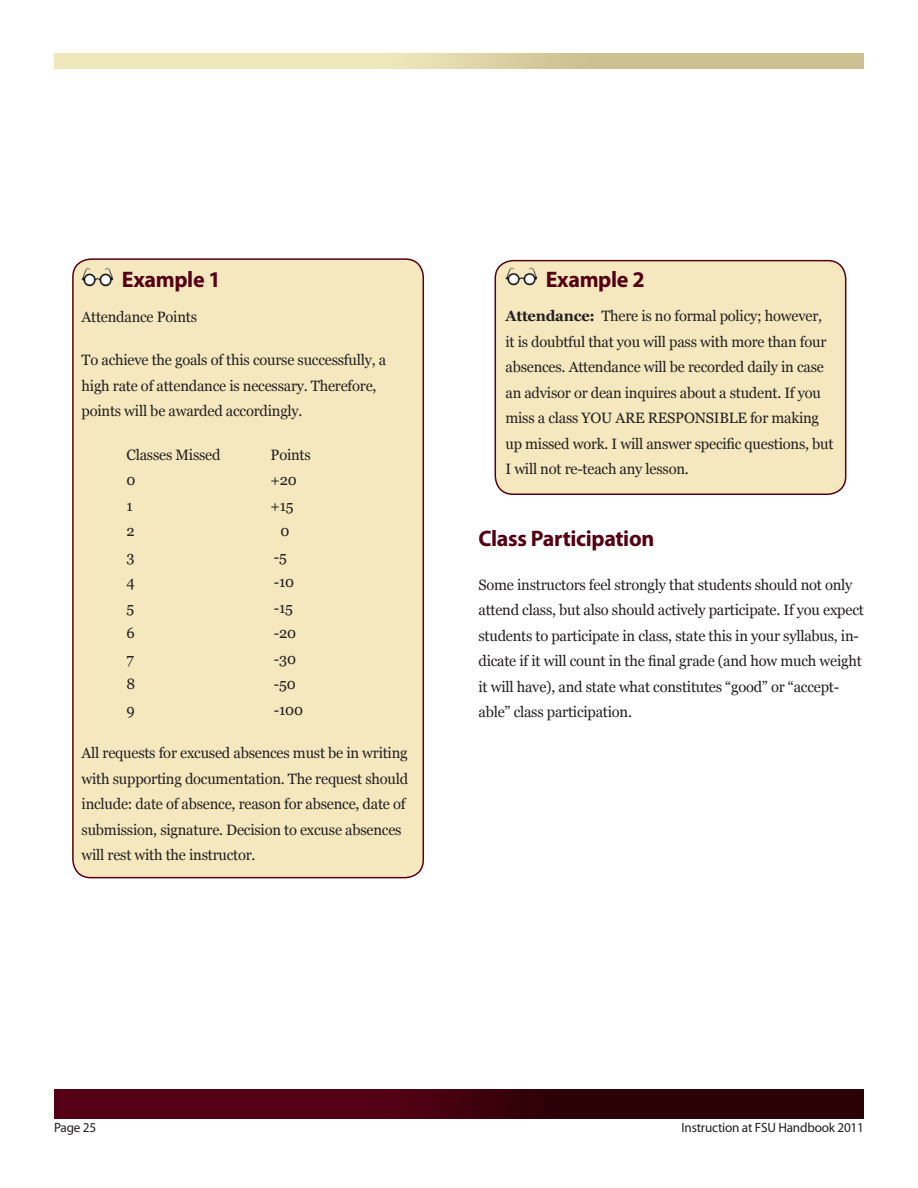
<style>
.page{position:relative;width:918px;height:1188px;background:#fff}
.page>*{position:absolute;margin:0;border:0;box-sizing:border-box;transform-origin:0 0}
.header_2{font:700 22.5px "Myriad Pro";letter-spacing:-.015em;color:#540115}
.header_related_chapt{font:700 22.5px "Myriad Pro";letter-spacing:-.015em;color:#540115}
.chapter_reference{font:15px/25.5px "Georgia";letter-spacing:-.015em;color:#231f20}
.Normal_Paragraph_Tex{font:15px/25.5px "Georgia";letter-spacing:-.015em;color:#231f20}
.t1{font:13.5px "Myriad Pro";letter-spacing:-.015em;color:#231f20}
.s1{font-weight:700}
</style>
<div class="page">
<img style="left:54px;top:1090px;width:810px;height:29px">
<div style="left:495px;top:261px;width:351px;height:233px;background:#f5e8be;border-radius:18px"></div>
<div style="left:495px;top:260px;width:351px;height:235px;border:2px solid #540115;border-radius:18px"></div>
<div style="left:73px;top:259px;width:350px;height:619px;background:#f5e8be;border-radius:18px"></div>
<div style="left:72px;top:258px;width:352px;height:620px;border:2px solid #540115;border-radius:18px"></div>
<img style="left:506px;top:259px;width:32px;height:27px">
<img style="left:82px;top:258px;width:32px;height:29px">
<p class="header_related_chapt" style="left:122px;top:265px;width:100px">Example 1</p>
<p class="chapter_reference" style="left:82px;top:304px;width:117px">Attendance Points</p>
<p class="chapter_reference" style="left:82px;top:347px;width:306px">To achieve the goals of this course successfully, a high rate of attendance is necessary. Therefore, points will be awarded accordingly.</p>
<p class="chapter_reference" style="left:127px;top:442px;width:96px">Classes Missed</p>
<p class="chapter_reference" style="left:271px;top:442px;width:42px">Points</p>
<p class="chapter_reference" style="left:127px;top:467px;width:11px">0</p>
<p class="chapter_reference" style="left:271px;top:467px;width:28px">+20</p>
<p class="chapter_reference" style="left:127px;top:493px;width:8px">1</p>
<p class="chapter_reference" style="left:271px;top:493px;width:25px">+15</p>
<p class="chapter_reference" style="left:127px;top:518px;width:10px">2</p>
<p class="chapter_reference" style="left:281px;top:518px;width:11px">0</p>
<p class="chapter_reference" style="left:127px;top:544px;width:10px">3</p>
<p class="chapter_reference" style="left:274px;top:544px;width:15px">-5</p>
<p class="chapter_reference" style="left:127px;top:569px;width:10px">4</p>
<p class="chapter_reference" style="left:274px;top:569px;width:22px">-10</p>
<p class="chapter_reference" style="left:127px;top:595px;width:9px">5</p>
<p class="chapter_reference" style="left:274px;top:595px;width:21px">-15</p>
<p class="chapter_reference" style="left:127px;top:620px;width:10px">6</p>
<p class="chapter_reference" style="left:274px;top:620px;width:24px">-20</p>
<p class="chapter_reference" style="left:127px;top:646px;width:9px">7</p>
<p class="chapter_reference" style="left:274px;top:646px;width:24px">-30</p>
<p class="chapter_reference" style="left:127px;top:671px;width:10px">8</p>
<p class="chapter_reference" style="left:274px;top:671px;width:23px">-50</p>
<p class="chapter_reference" style="left:127px;top:697px;width:10px">9</p>
<p class="chapter_reference" style="left:274px;top:697px;width:31px">-100</p>
<p class="chapter_reference" style="left:82px;top:740px;width:328px">All requests for excused absences must be in writing with supporting documentation. The request should include: date of absence, reason for absence, date of submission, signature. Decision to excuse absences will rest with the instructor.</p>
<p class="header_related_chapt" style="left:546px;top:265px;width:100px">Example 2</p>
<p class="chapter_reference" style="left:506px;top:304px;width:330px"><span class="s1">Attendance:</span> There is no formal policy; however, it is doubtful that you will pass with more than four absences. Attendance will be recorded daily in case an advisor or dean inquires about a student. If you miss a class YOU ARE RESPONSIBLE for making up missed work. I will answer specific questions, but I will not re-teach any lesson.</p>
<p class="header_2" style="left:478px;top:524px;width:177px">Class Participation</p>
<p class="Normal_Paragraph_Tex" style="left:478px;top:572px;width:387px">Some instructors feel strongly that students should not only attend class, but also should actively participate. If you expect students to participate in class, state this in your syllabus, in&shy;dicate if it will count in the final grade (and how much weight it will have), and state what constitutes “good” or “accept&shy;able” class participation.</p>
<p class="t1" style="left:54px;top:1119px;width:44px">Page 25</p>
<p class="t1" style="left:681px;top:1119px;width:184px">Instruction at FSU Handbook 2011</p>
</div>
